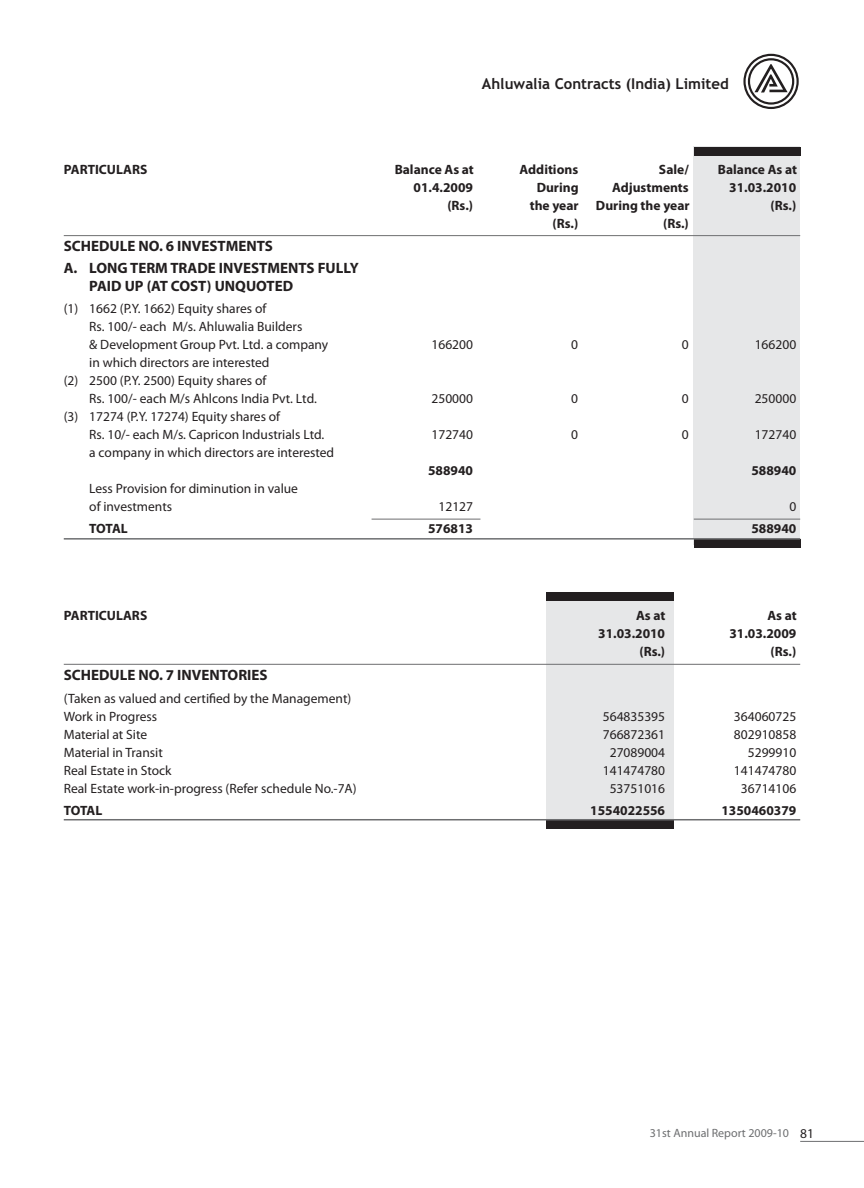
<style>
.page{position:relative;width:864px;height:1188px;background:#fff}
.page>*{position:absolute;margin:0;border:0;box-sizing:border-box;transform-origin:0 0}
.t1{font:700 15px/22.2px "Myriad Pro";color:#231f20}
.t2{font:700 15px "Trebuchet MS";color:#231f20}
.t3{font:13.5px/18px "Myriad Pro";color:#231f20}
.t4{font:700 13.5px "Myriad Pro";color:#231f20}
.t5{font:12px "Myriad Pro";color:#6d6e70}
.s1{font-size:13.5px;color:#231f20}
</style>
<div class="page">
<svg style="left:743px;top:54px;width:56px;height:55px"></svg>
<hr style="left:800px;top:1141px;width:64px;height:1px;background:#6d6e70">
<div style="left:694px;top:147px;width:106px;height:398px;background:#e6e7e8"></div>
<div style="left:694px;top:147px;width:106px;height:9px;background:#231f20"></div>
<div style="left:694px;top:539px;width:106px;height:9px;background:#231f20"></div>
<hr style="left:64px;top:235px;width:736px;height:1px;background:#6d6e70">
<hr style="left:64px;top:538px;width:736px;height:2px;background:#6d6e70">
<hr style="left:372px;top:519px;width:108px;height:1px;background:#6d6e70">
<hr style="left:694px;top:519px;width:106px;height:1px;background:#6d6e70">
<div style="left:546px;top:592px;width:127px;height:231px;background:#e6e7e8"></div>
<div style="left:546px;top:592px;width:127px;height:9px;background:#231f20"></div>
<div style="left:546px;top:820px;width:127px;height:9px;background:#231f20"></div>
<hr style="left:64px;top:664px;width:736px;height:1px;background:#6d6e70">
<hr style="left:64px;top:819px;width:736px;height:1px;background:#6d6e70">
<p class="t2" style="left:482px;top:76px;width:248px">Ahluwalia Contracts (India) Limited</p>
<p class="t4" style="left:64px;top:165px;width:85px">PARTICULARS</p>
<p class="t4" style="left:395px;top:165px;width:81px">Balance As at</p>
<p class="t4" style="left:520px;top:165px;width:60px">Additions</p>
<p class="t4" style="left:659px;top:165px;width:31px">Sale/</p>
<p class="t4" style="left:718px;top:165px;width:81px">Balance As at</p>
<p class="t4" style="left:414px;top:183px;width:61px">01.4.2009</p>
<p class="t4" style="left:537px;top:183px;width:43px">During</p>
<p class="t4" style="left:612px;top:183px;width:78px">Adjustments</p>
<p class="t4" style="left:729px;top:183px;width:68px">31.03.2010</p>
<p class="t4" style="left:447px;top:201px;width:27px">(Rs.)</p>
<p class="t4" style="left:530px;top:201px;width:50px">the year</p>
<p class="t4" style="left:596px;top:201px;width:95px">During the year</p>
<p class="t4" style="left:771px;top:201px;width:27px">(Rs.)</p>
<p class="t4" style="left:553px;top:219px;width:27px">(Rs.)</p>
<p class="t4" style="left:663px;top:219px;width:27px">(Rs.)</p>
<p class="t1" style="left:64px;top:236px;width:297px">SCHEDULE NO. 6 INVESTMENTS<br>A. LONG TERM TRADE INVESTMENTS FULLY</p>
<p class="t1" style="left:89px;top:276px;width:205px">PAID UP (AT COST) UNQUOTED</p>
<p class="t3" style="left:89px;top:300px;width:240px;text-indent:-26px">(1) 1662 (P.Y. 1662) Equity shares of<br>Rs. 100/- each M/s. Ahluwalia Builders<br>&amp; Development Group Pvt. Ltd. a company</p>
<p class="t3" style="left:432px;top:336px;width:43px">166200</p>
<p class="t3" style="left:571px;top:336px;width:8px">0</p>
<p class="t3" style="left:682px;top:336px;width:8px">0</p>
<p class="t3" style="left:755px;top:336px;width:43px">166200</p>
<p class="t3" style="left:89px;top:354px;width:182px">in which directors are interested</p>
<p class="t3" style="left:64px;top:372px;width:204px">(2) 2500 (P.Y. 2500) Equity shares of</p>
<p class="t3" style="left:89px;top:390px;width:229px">Rs. 100/- each M/s Ahlcons India Pvt. Ltd.</p>
<p class="t3" style="left:432px;top:390px;width:43px">250000</p>
<p class="t3" style="left:571px;top:390px;width:8px">0</p>
<p class="t3" style="left:682px;top:390px;width:8px">0</p>
<p class="t3" style="left:755px;top:390px;width:43px">250000</p>
<p class="t3" style="left:89px;top:408px;width:237px;text-indent:-26px">(3) 17274 (P.Y. 17274) Equity shares of<br>Rs. 10/- each M/s. Capricon Industrials Ltd.</p>
<p class="t3" style="left:432px;top:426px;width:43px">172740</p>
<p class="t3" style="left:571px;top:426px;width:8px">0</p>
<p class="t3" style="left:682px;top:426px;width:8px">0</p>
<p class="t3" style="left:755px;top:426px;width:43px">172740</p>
<p class="t3" style="left:89px;top:444px;width:246px">a company in which directors are interested</p>
<p class="t3" style="left:89px;top:480px;width:210px">Less Provision for diminution in value of investments</p>
<p class="t4" style="left:428px;top:465px;width:46px">588940</p>
<p class="t4" style="left:751px;top:465px;width:46px">588940</p>
<p class="t3" style="left:439px;top:498px;width:36px">12127</p>
<p class="t3" style="left:789px;top:498px;width:8px">0</p>
<p class="t4" style="left:89px;top:524px;width:40px">TOTAL</p>
<p class="t4" style="left:428px;top:524px;width:46px">576813</p>
<p class="t4" style="left:751px;top:524px;width:46px">588940</p>
<p class="t4" style="left:64px;top:610px;width:85px">PARTICULARS</p>
<p class="t4" style="left:636px;top:610px;width:31px">As at</p>
<p class="t4" style="left:767px;top:610px;width:31px">As at</p>
<p class="t4" style="left:598px;top:628px;width:68px">31.03.2010</p>
<p class="t4" style="left:729px;top:628px;width:68px">31.03.2009</p>
<p class="t4" style="left:639px;top:646px;width:27px">(Rs.)</p>
<p class="t4" style="left:771px;top:646px;width:27px">(Rs.)</p>
<p class="t1" style="left:64px;top:665px;width:205px">SCHEDULE NO. 7 INVENTORIES</p>
<p class="t3" style="left:64px;top:690px;width:289px">(Taken as valued and certified by the Management)<br>Work in Progress</p>
<p class="t3" style="left:603px;top:708px;width:64px">564835395</p>
<p class="t3" style="left:734px;top:708px;width:64px">364060725</p>
<p class="t3" style="left:64px;top:726px;width:85px">Material at Site</p>
<p class="t3" style="left:603px;top:726px;width:64px">766872361</p>
<p class="t3" style="left:734px;top:726px;width:64px">802910858</p>
<p class="t3" style="left:64px;top:744px;width:101px">Material in Transit</p>
<p class="t3" style="left:610px;top:744px;width:57px">27089004</p>
<p class="t3" style="left:748px;top:744px;width:50px">5299910</p>
<p class="t3" style="left:64px;top:762px;width:109px">Real Estate in Stock</p>
<p class="t3" style="left:603px;top:762px;width:64px">141474780</p>
<p class="t3" style="left:734px;top:762px;width:64px">141474780</p>
<p class="t3" style="left:64px;top:780px;width:294px">Real Estate work-in-progress (Refer schedule No.-7A)</p>
<p class="t3" style="left:610px;top:780px;width:57px">53751016</p>
<p class="t3" style="left:741px;top:780px;width:57px">36714106</p>
<p class="t4" style="left:64px;top:805px;width:40px">TOTAL</p>
<p class="t4" style="left:590px;top:805px;width:76px">1554022556</p>
<p class="t4" style="left:721px;top:805px;width:76px">1350460379</p>
<p class="t5" style="left:650px;top:1128px;width:166px">31st Annual Report 2009-10 <span class="s1">81</span></p>
</div>
